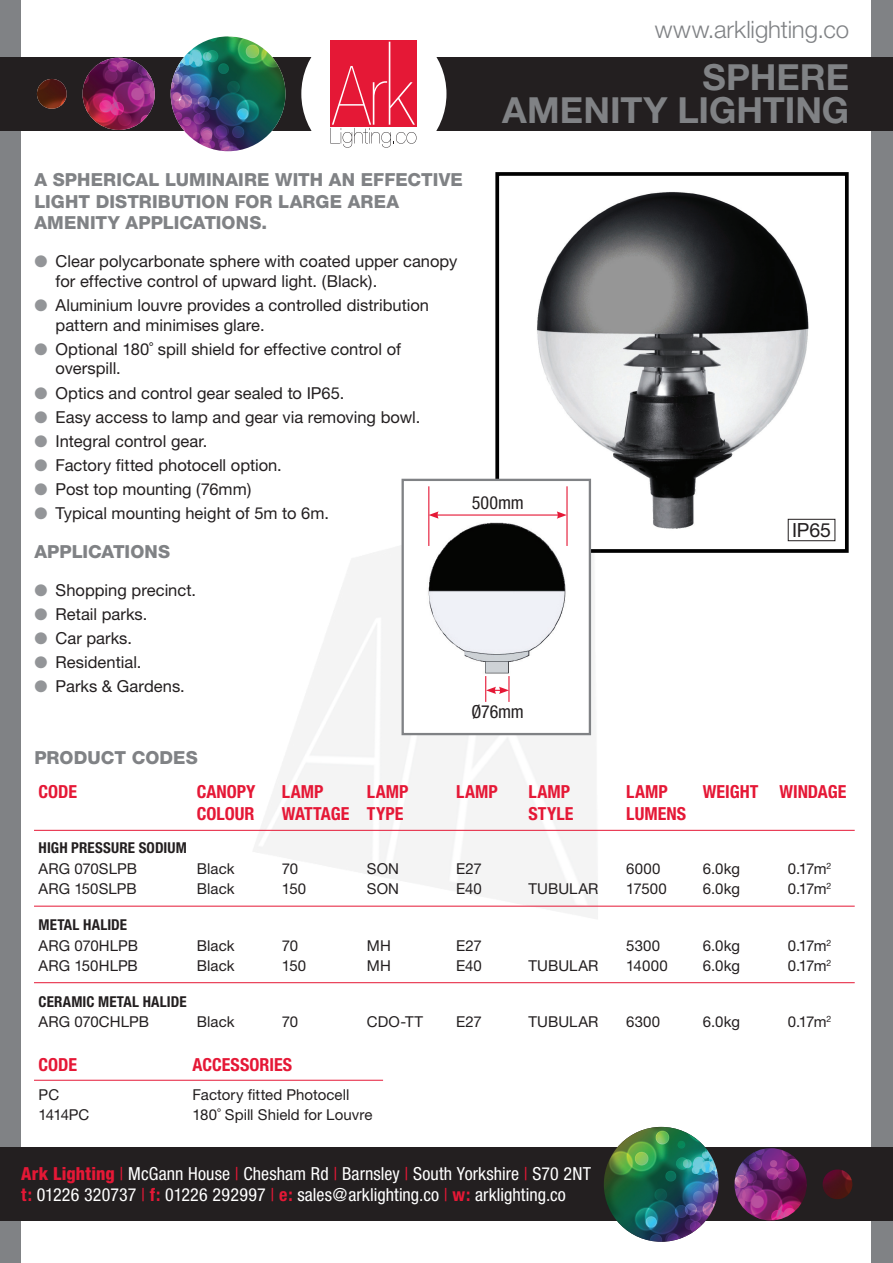
<style>
.page{position:relative;width:893px;height:1263px;background:#fff}
.page>*{position:absolute;margin:0;border:0;box-sizing:border-box;transform-origin:0 0}
.t1{font:700 36px/33px "Helvetica Neue";color:#808285;text-align:right}
.t2{font:300 24px "Helvetica Neue";letter-spacing:-.005em;color:#808285}
.t3{font:19.5px "Helvetica Neue";color:#231f20}
.t4{font:condensed 18px/21.6px "Helvetica Neue";letter-spacing:.005em;color:#fff}
.t5{font:800 18px/21.6px "Helvetica Neue";letter-spacing:.005em;color:#808285}
.t6{font:700 condensed 18px/21.6px "Helvetica Neue";color:#e51836}
.t7{font:condensed 18px "Helvetica Neue";letter-spacing:-.01em;color:#231f20}
.t8{font:16.5px/19.8px "Helvetica Neue";color:#231f20}
.t9{font:15px "Helvetica Neue";letter-spacing:.005em;color:#231f20}
.t10{font:700 condensed 15px "Helvetica Neue";letter-spacing:.005em;color:#231f20}
.s1{color:#939598}
.s2{font-weight:800;color:#e51836}
.s3{color:#e51836}
.s4{font-weight:700;color:#e51836}
</style>
<div class="page">
<div style="left:0;top:0;width:21px;height:1263px;background:#808285"></div>
<div style="left:872px;top:0;width:21px;height:1263px;background:#808285"></div>
<div style="left:0;top:1147px;width:893px;height:74px;background:#231f20"></div>
<div style="left:0;top:57px;width:893px;height:74px;background:#231f20"></div>
<svg style="left:224px;top:57px;width:222px;height:95px;fill:#fff"></svg>
<img style="left:37px;top:36px;width:248px;height:115px">
<img style="left:604px;top:1127px;width:248px;height:115px">
<hr style="left:34px;top:830px;width:821px;height:1px;background:#e51836">
<hr style="left:34px;top:906px;width:821px;height:1px;background:#e51836">
<hr style="left:34px;top:1080px;width:349px;height:1px;background:#e51836">
<div style="left:330px;top:40px;width:87px;height:86px;background:#e51836"></div>
<svg style="left:330px;top:42px;width:87px;height:106px"></svg>
<hr style="left:34px;top:982px;width:821px;height:1px;background:#e51836">
<img style="left:522px;top:192px;width:299px;height:350px">
<div style="left:495px;top:172px;width:354px;height:381px;border:4px solid #000"></div>
<div style="left:788px;top:519px;width:47px;height:22px;border:1px solid #231f20"></div>
<img style="left:427px;top:482px;width:161px;height:220px">
<div style="left:401px;top:479px;width:190px;height:256px;border:2px solid #808285"></div>
<hr style="left:428px;top:486px;width:1px;height:60px;background:#e51836">
<hr style="left:566px;top:486px;width:2px;height:60px;background:#e51836">
<hr style="left:436px;top:514px;width:123px;height:2px;background:#e51836">
<svg style="left:429px;top:511px;width:10px;height:8px"></svg>
<svg style="left:557px;top:511px;width:10px;height:8px"></svg>
<svg style="left:485px;top:676px;width:24px;height:26px"></svg>
<h2 class="t2" style="left:655px;top:15px;width:196px">www.arklighting.co</h2>
<h1 class="t1" style="left:502px;top:60px;width:348px">SPHERE<br>AMENITY LIGHTING</h1>
<p class="t5" style="left:34px;top:169px;width:430px">A SPHERICAL LUMINAIRE WITH AN EFFECTIVE<br>LIGHT DISTRIBUTION FOR LARGE AREA<br>AMENITY APPLICATIONS.</p>
<p class="t8" style="left:56px;top:251px;width:403px;text-indent:-21px"><span class="s1">●</span> Clear polycarbonate sphere with coated upper canopy for effective control of upward light. (Black).</p>
<p class="t8" style="left:56px;top:295px;width:375px;text-indent:-21px"><span class="s1">●</span> Aluminium louvre provides a controlled distribution pattern and minimises glare.</p>
<p class="t8" style="left:56px;top:339px;width:347px;text-indent:-21px"><span class="s1">●</span> Optional 180˚ spill shield for effective control of overspill.</p>
<p class="t8" style="left:34px;top:382px;width:311px"><span class="s1">●</span> Optics and control gear sealed to IP65.</p>
<p class="t8" style="left:34px;top:407px;width:387px"><span class="s1">●</span> Easy access to lamp and gear via removing bowl.</p>
<p class="t8" style="left:34px;top:431px;width:174px"><span class="s1">●</span> Integral control gear.</p>
<p class="t8" style="left:34px;top:455px;width:249px"><span class="s1">●</span> Factory fitted photocell option.</p>
<p class="t8" style="left:34px;top:479px;width:219px"><span class="s1">●</span> Post top mounting (76mm)</p>
<p class="t8" style="left:34px;top:503px;width:296px"><span class="s1">●</span> Typical mounting height of 5m to 6m.</p>
<p class="t5" style="left:34px;top:541px;width:25px">APPLIC</p>
<p class="t5" style="left:102px;top:541px;width:24px">ATIONS</p>
<p class="t8" style="left:34px;top:580px;width:163px"><span class="s1">●</span> Shopping precinct.</p>
<p class="t8" style="left:34px;top:604px;width:114px"><span class="s1">●</span> Retail parks.</p>
<p class="t8" style="left:34px;top:628px;width:99px"><span class="s1">●</span> Car parks.</p>
<p class="t8" style="left:34px;top:652px;width:109px"><span class="s1">●</span> Residential.</p>
<p class="t8" style="left:34px;top:676px;width:152px"><span class="s1">●</span> Parks &amp; Gardens.</p>
<p class="t7" style="left:472px;top:492px;width:53px">500mm</p>
<p class="t7" style="left:471px;top:701px;width:54px">Ø76mm</p>
<p class="t5" style="left:34px;top:747px;width:14px">PRODUCT</p>
<p class="t5" style="left:132px;top:747px;width:14px">CODES</p>
<p class="t3" style="left:792px;top:518px;width:41px">IP65</p>
<p class="t6" style="left:39px;top:781px;width:40px">CODE</p>
<p class="t6" style="left:197px;top:781px;width:60px">CANOPY<br>COLOUR</p>
<p class="t6" style="left:282px;top:781px;width:69px">LAMP<br>WATTAGE</p>
<p class="t6" style="left:367px;top:781px;width:43px">LAMP<br>TYPE</p>
<p class="t6" style="left:456px;top:781px;width:43px">LAMP</p>
<p class="t6" style="left:528px;top:781px;width:47px">LAMP<br>STYLE</p>
<p class="t6" style="left:626px;top:781px;width:61px">LAMP<br>LUMENS</p>
<p class="t6" style="left:703px;top:781px;width:145px">WEIGHT WINDAGE</p>
<p class="t10" style="left:39px;top:839px;width:150px">HIGH PRESSURE SODIUM</p>
<p class="t9" style="left:39px;top:859px;width:100px">ARG 070SLPB</p>
<p class="t9" style="left:197px;top:859px;width:39px">Black</p>
<p class="t9" style="left:282px;top:859px;width:18px">70</p>
<p class="t9" style="left:367px;top:859px;width:34px">SON</p>
<p class="t9" style="left:456px;top:859px;width:27px">E27</p>
<p class="t9" style="left:626px;top:859px;width:36px">6000</p>
<p class="t9" style="left:703px;top:859px;width:39px">6.0kg</p>
<p class="t9" style="left:788px;top:859px;width:45px">0.17m<sup>2</sup></p>
<p class="t9" style="left:39px;top:880px;width:100px">ARG 150SLPB</p>
<p class="t9" style="left:197px;top:880px;width:39px">Black</p>
<p class="t9" style="left:282px;top:880px;width:26px">150</p>
<p class="t9" style="left:367px;top:880px;width:34px">SON</p>
<p class="t9" style="left:456px;top:880px;width:27px">E40</p>
<p class="t9" style="left:528px;top:880px;width:71px">TUBULAR</p>
<p class="t9" style="left:626px;top:880px;width:42px">17500</p>
<p class="t9" style="left:703px;top:880px;width:39px">6.0kg</p>
<p class="t9" style="left:788px;top:880px;width:45px">0.17m<sup>2</sup></p>
<p class="t10" style="left:39px;top:916px;width:20px">METAL</p>
<p class="t10" style="left:83px;top:916px;width:17px">HALIDE</p>
<p class="t9" style="left:39px;top:936px;width:101px">ARG 070HLPB</p>
<p class="t9" style="left:197px;top:936px;width:39px">Black</p>
<p class="t9" style="left:282px;top:936px;width:18px">70</p>
<p class="t9" style="left:367px;top:936px;width:25px">MH</p>
<p class="t9" style="left:456px;top:936px;width:27px">E27</p>
<p class="t9" style="left:626px;top:936px;width:35px">5300</p>
<p class="t9" style="left:703px;top:936px;width:39px">6.0kg</p>
<p class="t9" style="left:788px;top:936px;width:45px">0.17m<sup>2</sup></p>
<p class="t9" style="left:39px;top:957px;width:101px">ARG 150HLPB</p>
<p class="t9" style="left:197px;top:957px;width:39px">Black</p>
<p class="t9" style="left:282px;top:957px;width:26px">150</p>
<p class="t9" style="left:367px;top:957px;width:25px">MH</p>
<p class="t9" style="left:456px;top:957px;width:27px">E40</p>
<p class="t9" style="left:528px;top:957px;width:71px">TUBULAR</p>
<p class="t9" style="left:626px;top:957px;width:43px">14000</p>
<p class="t9" style="left:703px;top:957px;width:39px">6.0kg</p>
<p class="t9" style="left:788px;top:957px;width:45px">0.17m<sup>2</sup></p>
<p class="t10" style="left:39px;top:992px;width:17px">CERAMIC</p>
<p class="t10" style="left:98px;top:992px;width:20px">METAL</p>
<p class="t10" style="left:143px;top:992px;width:17px">HALIDE</p>
<p class="t9" style="left:39px;top:1013px;width:112px">ARG 070CHLPB</p>
<p class="t9" style="left:197px;top:1013px;width:39px">Black</p>
<p class="t9" style="left:282px;top:1013px;width:18px">70</p>
<p class="t9" style="left:367px;top:1013px;width:58px">CDO-TT</p>
<p class="t9" style="left:456px;top:1013px;width:27px">E27</p>
<p class="t9" style="left:528px;top:1013px;width:71px">TUBULAR</p>
<p class="t9" style="left:626px;top:1013px;width:36px">6300</p>
<p class="t9" style="left:703px;top:1013px;width:39px">6.0kg</p>
<p class="t9" style="left:788px;top:1013px;width:45px">0.17m<sup>2</sup></p>
<p class="t6" style="left:39px;top:1053px;width:40px">CODE</p>
<p class="t6" style="left:193px;top:1053px;width:101px">ACCESSORIES</p>
<p class="t9" style="left:39px;top:1086px;width:22px">PC</p>
<p class="t9" style="left:193px;top:1086px;width:158px">Factory fitted Photocell</p>
<p class="t9" style="left:39px;top:1106px;width:52px">1414PC</p>
<p class="t9" style="left:193px;top:1106px;width:181px">180˚ Spill Shield for Louvre</p>
<p class="t4" style="left:21px;top:1162px;width:571px"><span class="s2">Ark Lighting</span> <span class="s3">|</span> McGann House <span class="s3">|</span> Chesham Rd <span class="s3">|</span> Barnsley <span class="s3">|</span> South Yorkshire <span class="s3">|</span> S70 2NT<br><span class="s4">T:</span> 01226 320737 <span class="s3">|</span> <span class="s4">F:</span> 01226 292997 <span class="s3">|</span> <span class="s4">E:</span> sales@arklighting.co <span class="s3">|</span> <span class="s4">W:</span> arklighting.co</p>
</div>
